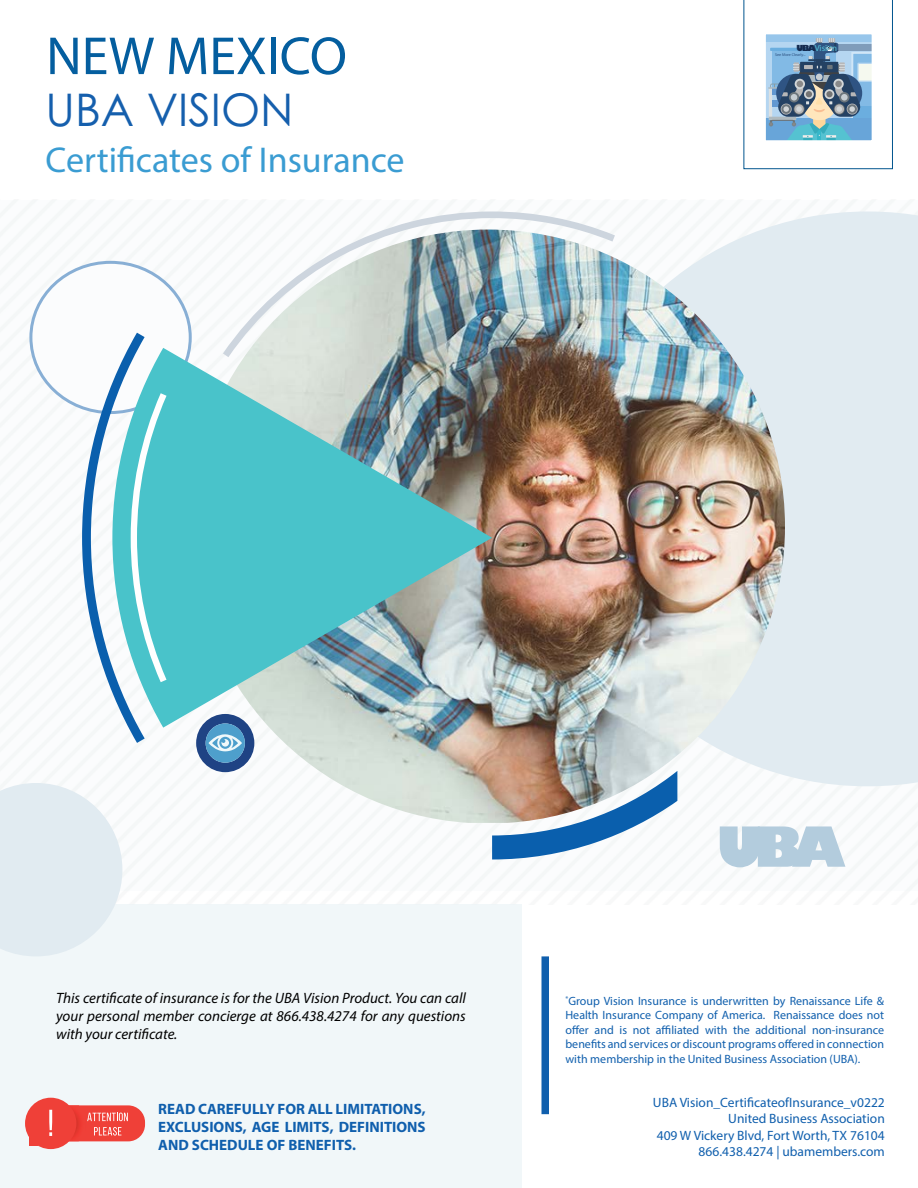
<style>
.page{position:relative;width:918px;height:1188px;background:#fff}
.page>*{position:absolute;margin:0;border:0;box-sizing:border-box;transform-origin:0 0}
.t1{font:54px "Myriad Pro";color:#045e9f}
.t2{font:800 54px "Gill Sans";color:#b3ccdd}
.t3{font:45px "Century Gothic Pro";color:#155fad}
.t4{font:36px "Myriad Pro";color:#3a9cd2}
.t5{font:italic 15px/18px "Myriad Pro";color:#000;text-align:justify}
.t6{font:700 15px/18px "Myriad Pro";color:#105fad;text-align:justify}
.t7{font:13.5px "Myriad Pro";color:#105fad}
.t8{font:12px/14.4px "Myriad Pro";color:#105fad;text-align:justify}
.t9{font:9px "Myriad Pro";color:#59c7db}
.t10{font:4.05px "Myriad Pro";color:#2f5483}
.s1{font-family:"Gill Sans";font-weight:800;font-size:8.1px;color:#142b50}
</style>
<div class="page">
<div style="left:0;top:200px;width:918px;height:691px;background:#fbfcfd"></div>
<svg style="left:665px;top:212px;width:253px;height:574px;background:#e2ecf1"></svg>
<div style="left:0;top:904px;width:522px;height:284px;background:#ecf4f7"></div>
<svg style="left:743px;top:0;width:150px;height:169px"></svg>
<img style="left:191px;top:230px;width:594px;height:593px;border-radius:292px">
<img style="left:227px;top:212px;width:388px;height:145px">
<svg style="left:492px;top:771px;width:185px;height:89px"></svg>
<img style="left:167px;top:348px;width:325px;height:380px">
<svg style="left:82px;top:333px;width:85px;height:410px"></svg>
<svg style="left:196px;top:714px;width:58px;height:58px"></svg>
<div style="left:542px;top:956px;width:7px;height:158px;background:#105fad"></div>
<svg style="left:0;top:783px;width:122px;height:173px"></svg>
<div style="left:32px;top:1105px;width:113px;height:36px;background:#ef4038;border-radius:17px"></div>
<div style="left:25px;top:1098px;width:51px;height:51px;background:#ef4038;border-radius:50%"></div>
<div style="left:29px;top:1137px;width:8px;height:9px;background:#ef4038"></div>
<svg style="left:49px;top:1105px;width:30px;height:31px"></svg>
<svg style="left:87px;top:1113px;width:41px;height:8px"></svg>
<svg style="left:94px;top:1127px;width:27px;height:9px"></svg>
<p class="t1" style="left:46px;top:23px;width:302px">NEW MEXICO</p>
<p class="t3" style="left:46px;top:82px;width:249px">UBA VISION</p>
<p class="t4" style="left:46px;top:138px;width:361px">Certificates of Insurance</p>
<p class="t9" style="left:797px;top:42px;width:42px"><span class="s1">UBA</span>Vision</p>
<p class="t10" style="left:775px;top:52px;width:32px">See More Clearly...</p>
<p class="t5" style="left:56px;top:989px;width:411px">This certificate of insurance is for the UBA Vision Product. You can call your personal member concierge at 866.438.4274 for any questions with your certificate.</p>
<p class="t6" style="left:158px;top:1099px;width:269px">READ CAREFULLY FOR ALL LIMITATIONS, EXCLUSIONS, AGE LIMITS, DEFINITIONS AND SCHEDULE OF BENEFITS.</p>
<p class="t2" style="left:716px;top:805px;width:131px">UBA</p>
<p class="t8" style="left:565px;top:994px;width:320px"><sup>*</sup>Group Vision Insurance is underwritten by Renaissance Life &amp; Health Insurance Company of America. Renaissance does not offer and is not affiliated with the additional non-insurance benefits and services or discount programs offered in connection with membership in the United Business Association (UBA).</p>
<p class="t7" style="left:653px;top:1094px;width:233px">UBA Vision_CertificateofInsurance_v0222</p>
<p class="t7" style="left:728px;top:1111px;width:158px">United Business Association</p>
<p class="t7" style="left:657px;top:1127px;width:230px">409 W Vickery Blvd, Fort Worth, TX 76104</p>
<p class="t7" style="left:699px;top:1143px;width:188px">866.438.4274 | ubamembers.com</p>
</div>
